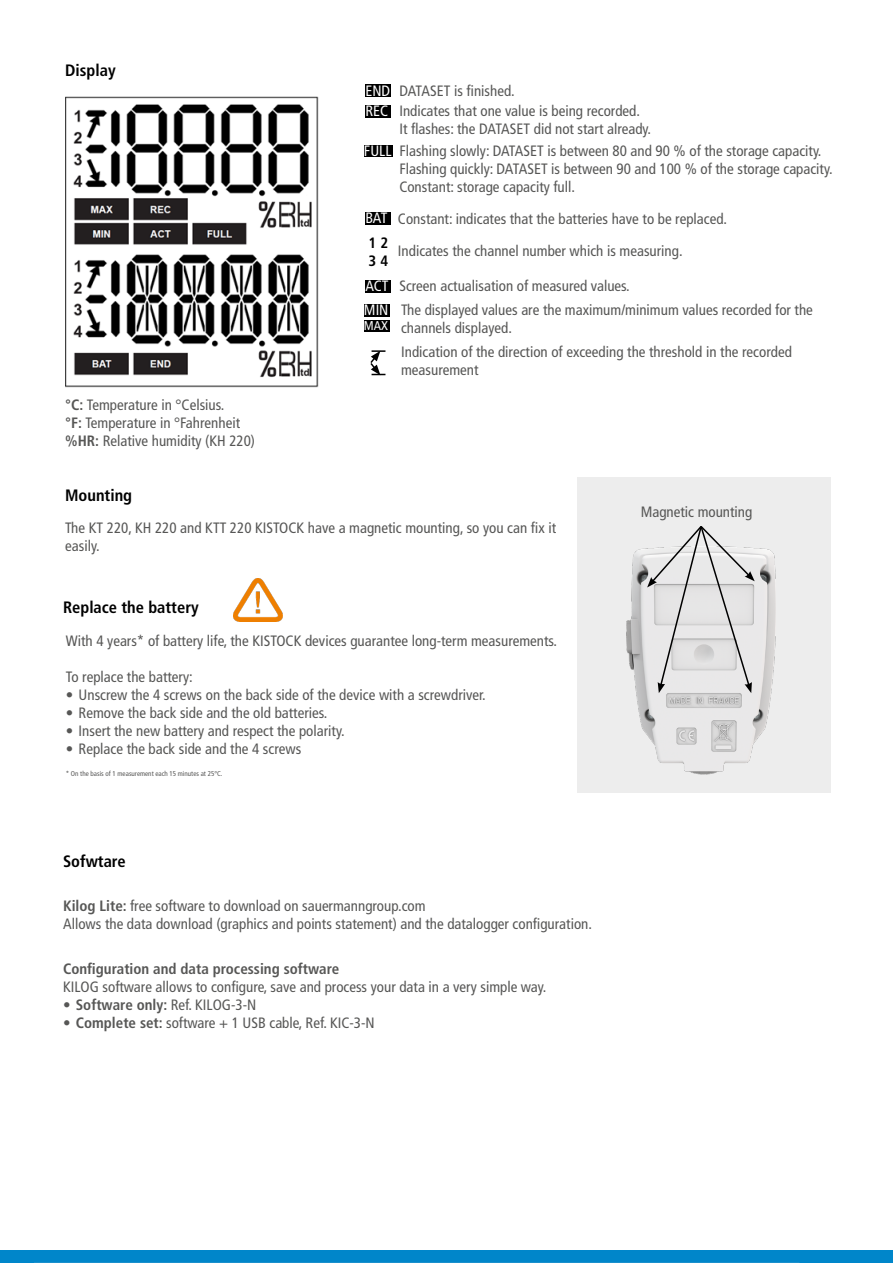
<style>
.page{position:relative;width:893px;height:1263px;background:#fff}
.page>*{position:absolute;margin:0;border:0;box-sizing:border-box;transform-origin:0 0}
.t1{font:700 condensed 16.5px "Frutiger LT Std";color:#000}
.t2{font:condensed 15px/18px "Frutiger LT Std";color:#575756}
.t3{font:700 condensed 15px "Frutiger LT Std";color:#575756}
.t4{font:condensed 15px/23.7px "Frutiger LT Std";color:#fff}
.t5{font:700 condensed 15px/18px "Frutiger LT Std";color:#000}
.t6{font:condensed 12.75px "Frutiger LT Std";color:#fff}
.t7{font:condensed 7.05px "Frutiger LT Std";color:#575756}
.s1{font-weight:700}
.s2{font-weight:400}
</style>
<div class="page">
<div style="left:578px;top:478px;width:253px;height:315px;background:#ededed"></div>
<img style="left:65px;top:96px;width:254px;height:292px">
<div style="left:365px;top:105px;width:25px;height:13px;background:#000"></div>
<div style="left:365px;top:84px;width:25px;height:13px;background:#000"></div>
<div style="left:365px;top:212px;width:25px;height:13px;background:#000"></div>
<div style="left:365px;top:280px;width:25px;height:13px;background:#000"></div>
<div style="left:364px;top:304px;width:25px;height:12px;background:#000"></div>
<div style="left:364px;top:321px;width:25px;height:11px;background:#000"></div>
<svg style="left:370px;top:350px;width:15px;height:25px"></svg>
<div style="left:364px;top:145px;width:28px;height:11px;background:#000"></div>
<img style="left:627px;top:548px;width:148px;height:227px">
<svg style="left:647px;top:526px;width:108px;height:167px"></svg>
<img style="left:234px;top:578px;width:49px;height:44px">
<div style="left:0;top:1251px;width:893px;height:12px;background:#0086ca"></div>
<hr style="left:34px;top:1262px;width:765px;height:1px;background:#dadada">
<p class="t1" style="left:65px;top:61px;width:52px">Display</p>
<p class="t2" style="left:65px;top:396px;width:191px"><span class="s1">°C:</span> Temperature in °Celsius.<br><span class="s1">°F:</span> Temperature in °Fahrenheit <span class="s1">%HR:</span> Relative humidity (KH 220)</p>
<p class="t2" style="left:399px;top:80px;width:242px;line-height:20.4px">DATASET is finished.<br>Indicates that one value is being recorded.</p>
<p class="t2" style="left:399px;top:118px;width:424px;line-height:22.2px">It flashes: the DATASET did not start already.<br>Flashing slowly: DATASET is between 80 and 90 % of the storage capacity.</p>
<p class="t2" style="left:399px;top:160px;width:435px">Flashing quickly: DATASET is between 90 and 100 % of the storage capacity.<br>Constant: storage capacity full.</p>
<p class="t2" style="left:398px;top:202px;width:331px;line-height:32.5px">Constant: indicates that the batteries have to be replaced.<br>Indicates the channel number which is measuring.</p>
<p class="t2" style="left:399px;top:274px;width:415px;line-height:23.7px">Screen actualisation of measured values.<br>The displayed values are the maximum/minimum values recorded for the</p>
<p class="t2" style="left:401px;top:316px;width:392px;line-height:23.9px">channels displayed.<br>Indication of the direction of exceeding the threshold in the recorded</p>
<p class="t2" style="left:401px;top:361px;width:79px">measurement</p>
<p class="t4" style="left:365px;top:79px;width:26px">END</p>
<p class="t4" style="left:365px;top:99px;width:24px">REC</p>
<p class="t4" style="left:364px;top:139px;width:29px">FULL</p>
<p class="t4" style="left:365px;top:206px;width:24px">BAT</p>
<p class="t5" style="left:369px;top:234px;width:21px">1 2<br>3 4</p>
<p class="t4" style="left:364px;top:274px;width:26px">ACT<br>MIN</p>
<p class="t6" style="left:364px;top:318px;width:26px">MAX</p>
<p class="t1" style="left:65px;top:486px;width:68px">Mounting</p>
<p class="t2" style="left:65px;top:519px;width:492px">The KT 220, KH 220 and KTT 220 KISTOCK have a magnetic mounting, so you can fix it easily.</p>
<p class="t1" style="left:63px;top:597px;width:137px">Replace the battery</p>
<p class="t2" style="left:66px;top:632px;width:493px">With 4 years* of battery life, the KISTOCK devices guarantee long-term measurements.</p>
<p class="t2" style="left:66px;top:668px;width:128px">To replace the battery:</p>
<p class="t2" style="left:66px;top:686px;width:421px">• Unscrew the 4 screws on the back side of the device with a screwdriver.</p>
<p class="t2" style="left:66px;top:704px;width:263px">• Remove the back side and the old batteries.</p>
<p class="t2" style="left:66px;top:722px;width:280px">• Insert the new battery and respect the polarity.</p>
<p class="t2" style="left:66px;top:740px;width:237px">• Replace the back side and the 4 screws</p>
<p class="t7" style="left:66px;top:770px;width:158px">* On the basis of 1 measurement each 15 minutes at 25°C.</p>
<p class="t1" style="left:63px;top:852px;width:64px">Sofwtare</p>
<p class="t2" style="left:63px;top:896px;width:530px"><span class="s1">Kilog Lite:</span> free software to download on sauermanngroup.com<br>Allows the data download (graphics and points statement) and the datalogger configuration.</p>
<p class="t3" style="left:63px;top:960px;width:278px">Configuration and data processing software</p>
<p class="t2" style="left:63px;top:978px;width:485px">KILOG software allows to configure, save and process your data in a very simple way.</p>
<p class="t3" style="left:63px;top:996px;width:195px">• Software only: <span class="s2">Ref. KILOG-3-N</span></p>
<p class="t2" style="left:63px;top:1014px;width:313px"><span class="s1">• Complete set:</span> software + 1 USB cable, Ref. KIC-3-N</p>
<p class="t2" style="left:641px;top:503px;width:113px">Magnetic mounting</p>
</div>
